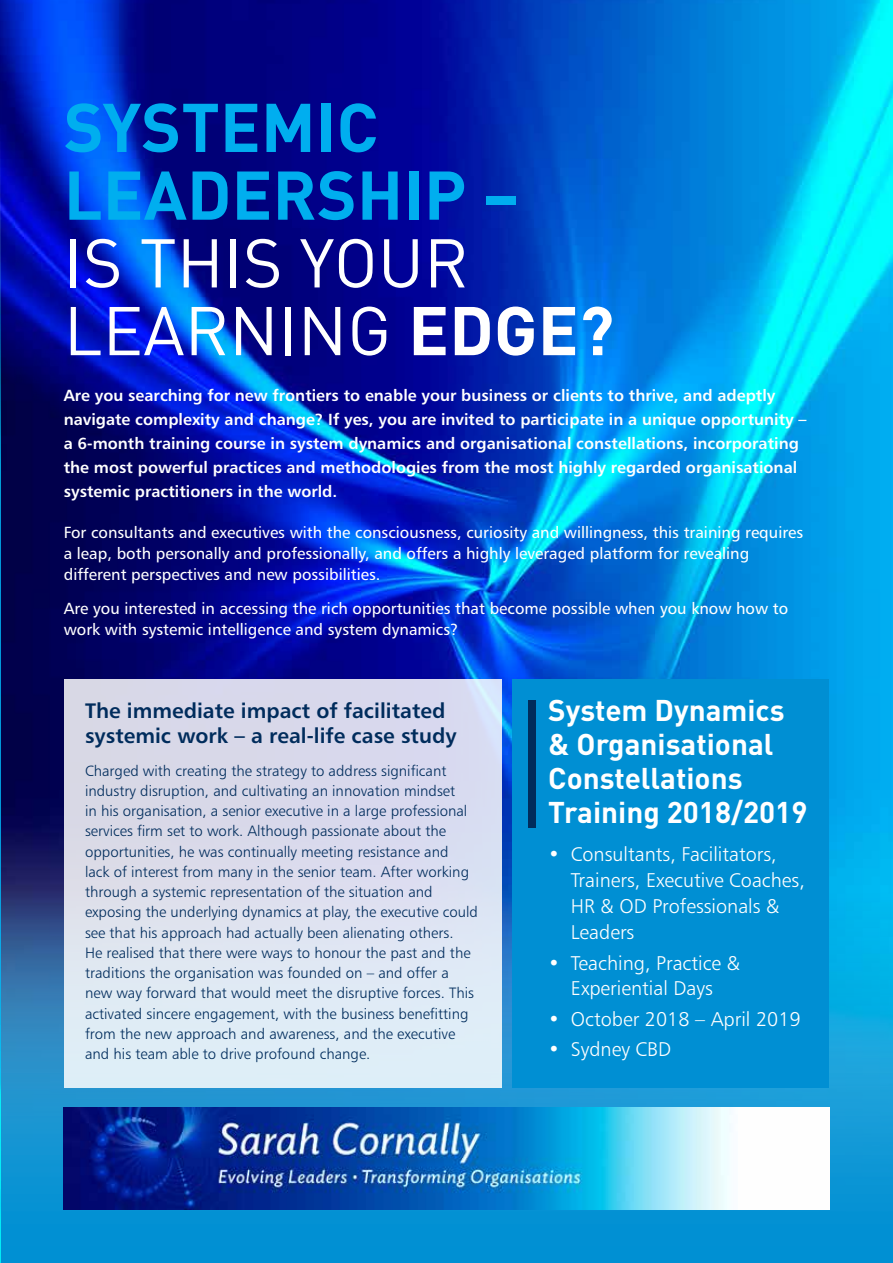
<style>
.page{position:relative;width:893px;height:1263px;background:#fff}
.page>*{position:absolute;margin:0;border:0;box-sizing:border-box;transform-origin:0 0}
.t1{font:67.8px/67.8px "DIN";color:#fff}
.t2{font:700 67.8px/67.8px "DIN";color:#00aeef}
.t3{font:700 29.7px/33.9px "DIN";color:#fff}
.t4{font:21px/25.5px "Humanist 777 BT Bold B";color:#002c5c}
.t5{font:19.95px/26px "Humanist 777 BT Light B";color:#fff}
.t6{font:16.2px/24.2px "Humanist 777 BT Bold B";color:#fff}
.t7{font:16.2px/21px "Humanist 777 BT Roman B";color:#fff}
.t8{font:15px/20.2px "Humanist 777 BT Light B";color:#002c5c}
.s1{font-weight:700}
</style>
<div class="page">
<img style="left:0;top:0;width:893px;height:1263px">
<div style="left:512px;top:680px;width:317px;height:408px;background:#008fd3"></div>
<div style="left:528px;top:700px;width:7px;height:128px;background:#002c5c"></div>
<img style="left:64px;top:1108px;width:765px;height:102px">
<img style="left:0;top:83px;width:1px;height:1180px">
<div style="left:64px;top:680px;width:438px;height:408px;background:linear-gradient(to right,#dce0eb,#dbe2f4)"></div>
<h1 class="t2" style="left:64px;top:91px;width:457px">SYSTEMIC<br>LEADERSHIP –</h1>
<h1 class="t1" style="left:64px;top:228px;width:552px">IS THIS YOUR<br>LEARNING <span class="s1">EDGE?</span></h1>
<p class="t6" style="left:64px;top:382px;width:744px">Are you searching for new frontiers to enable your business or clients to thrive, and adeptly navigate complexity and change? If yes, you are invited to participate in a unique opportunity – a 6-month training course in system dynamics and organisational constellations, incorporating the most powerful practices and methodologies from the most highly regarded organisational systemic practitioners in the world.</p>
<p class="t7" style="left:64px;top:521px;width:741px">For consultants and executives with the consciousness, curiosity and willingness, this training requires a leap, both personally and professionally, and offers a highly leveraged platform for revealing different perspectives and new possibilities.</p>
<p class="t7" style="left:64px;top:597px;width:726px">Are you interested in accessing the rich opportunities that become possible when you know how to work with systemic intelligence and system dynamics?</p>
<h3 class="t4" style="left:85px;top:697px;width:373px">The immediate impact of facilitated systemic work – a real-life case study</h3>
<p class="t8" style="left:85px;top:760px;width:394px">Charged with creating the strategy to address significant industry disruption, and cultivating an innovation mindset<br>in his organisation, a senior executive in a large professional services firm set to work. Although passionate about the opportunities, he was continually meeting resistance and<br>lack of interest from many in the senior team. After working through a systemic representation of the situation and exposing the underlying dynamics at play, the executive could see that his approach had actually been alienating others.<br>He realised that there were ways to honour the past and the traditions the organisation was founded on – and offer a new way forward that would meet the disruptive forces. This activated sincere engagement, with the business benefitting from the new approach and awareness, and the executive and his team able to drive profound change.</p>
<h2 class="t3" style="left:548px;top:692px;width:261px">System Dynamics &amp; Organisational<br>Constellations<br>Training 2018/2019</h2>
<h3 class="t5" style="left:571px;top:841px;width:236px;text-indent:-23px">• Consultants, Facilitators,<br>Trainers, Executive Coaches,<br>HR &amp; OD Professionals &amp;<br>Leaders</h3>
<h3 class="t5" style="left:548px;top:949px;width:193px;text-align:center">• Teaching, Practice &amp;<br>Experiential Days</h3>
<h3 class="t5" style="left:548px;top:1005px;width:254px">• October 2018 – April 2019</h3>
<h3 class="t5" style="left:548px;top:1036px;width:124px">• Sydney CBD</h3>
</div>
